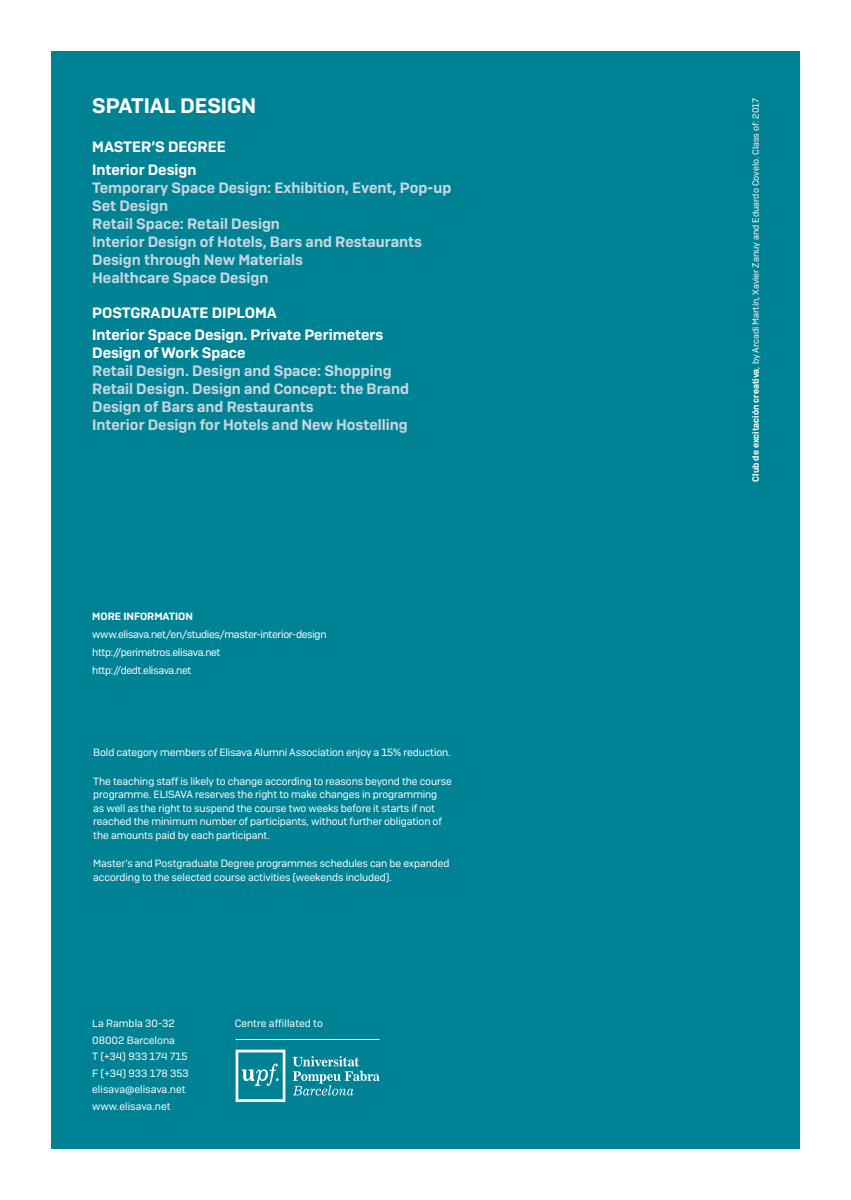
<style>
.page{position:relative;width:851px;height:1200px;background:#fff}
.page>*{position:absolute;margin:0;border:0;box-sizing:border-box;transform-origin:0 0}
.t1{font:600 21px "Camber";color:#fff}
.t2{font:600 15px/18px "Camber";color:#c5d6de}
.t3{font:600 15px/22.2px "Camber";color:#fff}
.t4{font:10.5px/13.5px "Camber";letter-spacing:-.01em;color:#fff}
.t5{font:10.5px/17.7px "Camber";letter-spacing:-.03em;color:#fff}
.t6{font:600 10.5px "Camber";color:#fff}
.t7{font:9px "Camber";color:#fff}
.s1{font-weight:600}
</style>
<div class="page">
<div style="left:51px;top:51px;width:748px;height:1097px;background:#008295"></div>
<svg style="left:235px;top:1049px;width:50px;height:52px"></svg>
<svg style="left:292px;top:1056px;width:87px;height:39px"></svg>
<hr style="left:235px;top:1038px;width:144px;height:1px;background:#fff">
<h1 class="t1" style="left:92px;top:93px;width:165px">SPATIAL DESIGN</h1>
<h2 class="t3" style="left:92px;top:136px;width:135px">MASTER’S DEGREE<br>Interior Design</h2>
<h2 class="t2" style="left:92px;top:178px;width:360px">Temporary Space Design: Exhibition, Event, Pop-up<br>Set Design<br>Retail Space: Retail Design<br>Interior Design of Hotels, Bars and Restaurants<br>Design through New Materials<br>Healthcare Space Design</h2>
<h2 class="t3" style="left:92px;top:301px;width:292px">POSTGRADUATE DIPLOMA<br>Interior Space Design. Private Perimeters</h2>
<h2 class="t3" style="left:92px;top:341px;width:155px">Design of Work Space</h2>
<h2 class="t2" style="left:92px;top:361px;width:318px">Retail Design. Design and Space: Shopping Retail Design. Design and Concept: the Brand Design of Bars and Restaurants<br>Interior Design for Hotels and New Hostelling</h2>
<p class="t6" style="left:92px;top:610px;width:102px">MORE INFORMATION</p>
<p class="t5" style="left:92px;top:625px;width:236px">www.elisava.net/en/studies/master-interior-design http://perimetros.elisava.net<br>http://dedt.elisava.net</p>
<p class="t4" style="left:93px;top:745px;width:359px">Bold category members of Elisava Alumni Association enjoy a 15% reduction.</p>
<p class="t4" style="left:93px;top:774px;width:360px">The teaching staff is likely to change according to reasons beyond the course programme. ELISAVA reserves the right to make changes in programming<br>as well as the right to suspend the course two weeks before it starts if not reached the minimum number of participants, without further obligation of the amounts paid by each participant.</p>
<p class="t4" style="left:93px;top:856px;width:357px">Master’s and Postgraduate Degree programmes schedules can be expanded according to the selected course activities (weekends included).</p>
<p class="t4" style="left:92px;top:1014px;width:98px;line-height:16.5px">La Rambla 30-32<br>08002 Barcelona<br>T (+34) 933 174 715<br>F (+34) 933 178 353 elisava@elisava.net www.elisava.net</p>
<p class="t4" style="left:235px;top:1016px;width:90px">Centre affillated to</p>
<p class="t7" style="left:750px;top:481px;width:385px;rotate:-90deg"><span class="s1">Club de excitación creativa</span>, by Arcadi Martín, Xavier Zanuy and Eduardo Covelo. Class of: 2017</p>
</div>
